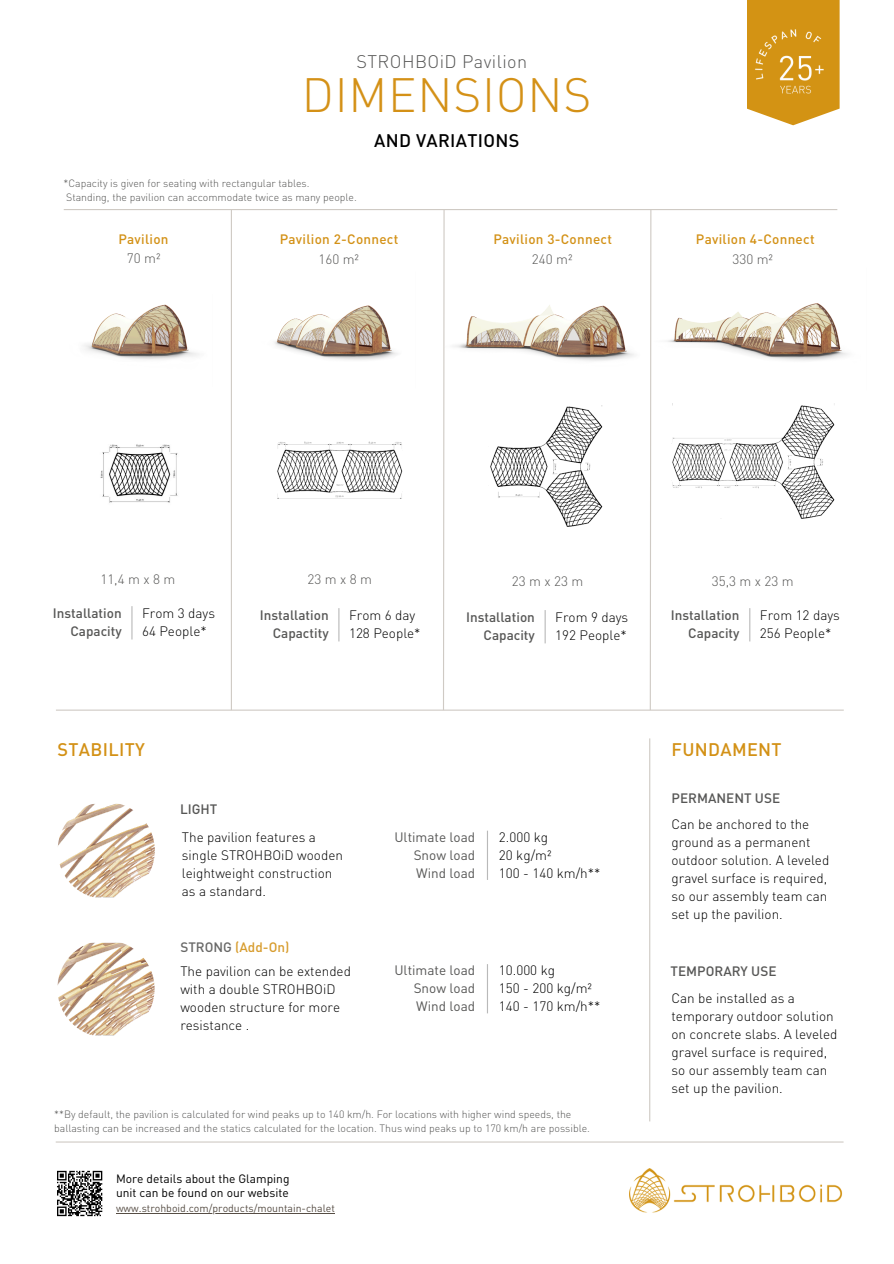
<style>
.page{position:relative;width:894px;height:1264px;background:#fff}
.page>*{position:absolute;margin:0;border:0;box-sizing:border-box;transform-origin:0 0}
.t1{font:300 47.55px "DIN Pro";letter-spacing:.015em;color:#d49117}
.t2{font:500 18px "DIN Pro";letter-spacing:.02em;color:#d39116}
.t3{font:300 18px "DIN Pro";letter-spacing:.025em;color:#575756}
.t4{font:500 18px "DIN Pro";letter-spacing:.02em;color:#000}
.t5{font:300 13.5px/18px "DIN Pro";color:#000}
.t6{font:500 13.5px/18px "DIN Pro";color:#575756;text-align:right}
.t7{font:500 13.5px "DIN Pro";letter-spacing:.02em;color:#d39116}
.t8{font:13.5px/18px "DIN Pro";color:#575756;text-align:right}
.t9{font:300 13.5px "DIN Pro";color:#575756}
.t10{font:500 13.5px "DIN Pro";color:#d39116}
.t11{font:300 13.5px "DIN Pro";letter-spacing:.255em;color:#575756}
.t12{font:12px/14px "DIN Pro";color:#000}
.t13{font:300 10.5px/14px "DIN Pro";color:#575756}
.t14{font:10.5px "DIN Pro";color:#564d44}
.s1{color:#575756}
</style>
<div class="page">
<img style="left:629px;top:1168px;width:214px;height:45px">
<svg style="left:57px;top:1216px;width:44px;height:1px"></svg>
<svg style="left:57px;top:1170px;width:46px;height:46px"></svg>
<img style="left:747px;top:0;width:93px;height:125px">
<img style="left:277px;top:441px;width:125px;height:57px">
<img style="left:490px;top:405px;width:113px;height:122px">
<img style="left:671px;top:403px;width:164px;height:116px">
<img style="left:100px;top:444px;width:78px;height:59px">
<hr style="left:338px;top:608px;width:1px;height:33px;background:#b9b9b9">
<hr style="left:544px;top:610px;width:1px;height:33px;background:#b9b9b9">
<hr style="left:749px;top:608px;width:1px;height:33px;background:#b9b9b9">
<hr style="left:56px;top:709px;width:787px;height:1px;background:#cfcac4">
<hr style="left:56px;top:1141px;width:787px;height:1px;background:#cfcac4">
<hr style="left:64px;top:209px;width:773px;height:1px;background:#cfcac4">
<img style="left:274px;top:305px;width:124px;height:55px">
<img style="left:454px;top:305px;width:180px;height:56px">
<img style="left:651px;top:267px;width:197px;height:123px">
<img style="left:84px;top:304px;width:115px;height:56px">
<hr style="left:231px;top:209px;width:1px;height:501px;background:#cfcac4">
<svg style="left:442px;top:210px;width:3px;height:501px"></svg>
<svg style="left:649px;top:210px;width:2px;height:501px"></svg>
<hr style="left:131px;top:606px;width:1px;height:33px;background:#b9b9b9">
<img style="left:57px;top:940px;width:97px;height:97px;border-radius:50%">
<hr style="left:116px;top:1213px;width:219px;height:1px;background:#564d44">
<img style="left:58px;top:802px;width:97px;height:97px;border-radius:50%">
<hr style="left:487px;top:830px;width:1px;height:49px;background:#b9b9b9">
<hr style="left:487px;top:964px;width:1px;height:49px;background:#b9b9b9">
<hr style="left:649px;top:738px;width:1px;height:383px;background:#cfcac4">
<p class="t3" style="left:356px;top:50px;width:172px">STROHBOiD Pavilion</p>
<p class="t1" style="left:302px;top:63px;width:291px">DIMENSIONS</p>
<p class="t4" style="left:374px;top:128px;width:147px">AND VARIATIONS</p>
<h5 class="t13" style="left:63px;top:176px;width:247px">*Capacity is given for seating with rectangular tables.</h5>
<h3 class="t13" style="left:66px;top:190px;width:292px">Standing, the pavilion can accommodate twice as many people.</h3>
<p class="t7" style="left:118px;top:230px;width:52px">Pavilion</p>
<p class="t9" style="left:127px;top:249px;width:35px">70 m²</p>
<h4 class="t7" style="left:280px;top:230px;width:120px">Pavilion 2-Connect</h4>
<h5 class="t9" style="left:318px;top:250px;width:42px">160 m²</h5>
<h4 class="t7" style="left:493px;top:230px;width:120px">Pavilion 3-Connect</h4>
<h5 class="t9" style="left:531px;top:250px;width:42px">240 m²</h5>
<h4 class="t7" style="left:695px;top:230px;width:120px">Pavilion 4-Connect</h4>
<h5 class="t9" style="left:732px;top:250px;width:42px">330 m²</h5>
<h3 class="t9" style="left:100px;top:570px;width:76px">11,4mx8m</h3>
<p class="t9" style="left:307px;top:570px;width:66px">23mx8m</p>
<h5 class="t11" style="left:512px;top:572px;width:73px">23mx23m</h5>
<h5 class="t9" style="left:711px;top:572px;width:83px">35,3 m x 23 m</h5>
<h1 class="t6" style="left:53px;top:604px;width:70px">Installation<br>Capacity</h1>
<p class="t5" style="left:142px;top:604px;width:74px">From 3 days<br>64 People*</p>
<p class="t6" style="left:260px;top:606px;width:70px">Installation<br>Capactity</p>
<p class="t5" style="left:349px;top:606px;width:73px">From 6 day<br>128 People*</p>
<p class="t6" style="left:466px;top:608px;width:70px">Installation<br>Capacity</p>
<h5 class="t5" style="left:555px;top:608px;width:74px">From 9 days<br>192 People*</h5>
<h5 class="t6" style="left:670px;top:606px;width:70px">Installation<br>Capacity</h5>
<h5 class="t5" style="left:759px;top:606px;width:81px">From 12 days<br>256 People*</h5>
<h4 class="t2" style="left:58px;top:737px;width:89px">STABILITY</h4>
<h5 class="t2" style="left:671px;top:737px;width:112px">FUNDAMENT</h5>
<h1 class="t6" style="left:180px;top:799px;width:39px">LIGHT</h1>
<h6 class="t6" style="left:671px;top:789px;width:110px">PERMANENT USE</h6>
<h5 class="t5" style="left:182px;top:827px;width:162px">The pavilion features a single STROHBOiD wooden leightweight construction as a standard.</h5>
<h5 class="t8" style="left:394px;top:827px;width:82px">Ultimate load<br>Snow load</h5>
<p class="t8" style="left:416px;top:863px;width:60px">Wind load</p>
<p class="t10" style="left:180px;top:938px;width:110px"><span class="s1">STRONG</span> (Add-On)</p>
<h5 class="t5" style="left:180px;top:961px;width:172px">The pavilion can be extended with a double STROHBOiD wooden structure for more resistance .</h5>
<h5 class="t8" style="left:394px;top:960px;width:82px">Ultimate load<br>Snow load</h5>
<h5 class="t8" style="left:416px;top:996px;width:60px">Wind load</h5>
<h4 class="t5" style="left:499px;top:827px;width:103px">2.000 kg<br>20 kg/m²<br>100 - 140 km/h**</h4>
<p class="t5" style="left:499px;top:960px;width:103px">10.000 kg<br>150 - 200 kg/m²<br>140 - 170 km/h**</p>
<h3 class="t13" style="left:54px;top:1106px;width:537px">**By default, the pavilion is calculated for wind peaks up to 140 km/h. For locations with higher wind speeds, the ballasting can be increased and the statics calculated for the location. Thus wind peaks up to 170 km/h are possible.</h3>
<p class="t12" style="left:116px;top:1171px;width:175px">More details about the Glamping unit can be found on our website</p>
<p class="t14" style="left:116px;top:1201px;width:220px">www.strohboid.com/products/mountain-chalet</p>
<p class="t5" style="left:671px;top:815px;width:159px">Can be anchored to the ground as a permanent outdoor solution. A leveled gravel surface is required, so our assembly team can set up the pavilion.</p>
<p class="t6" style="left:670px;top:961px;width:107px">TEMPORARY USE</p>
<p class="t5" style="left:671px;top:988px;width:167px">Can be installed as a temporary outdoor solution on concrete slabs. A leveled gravel surface is required, so our assembly team can set up the pavilion.</p>
</div>
